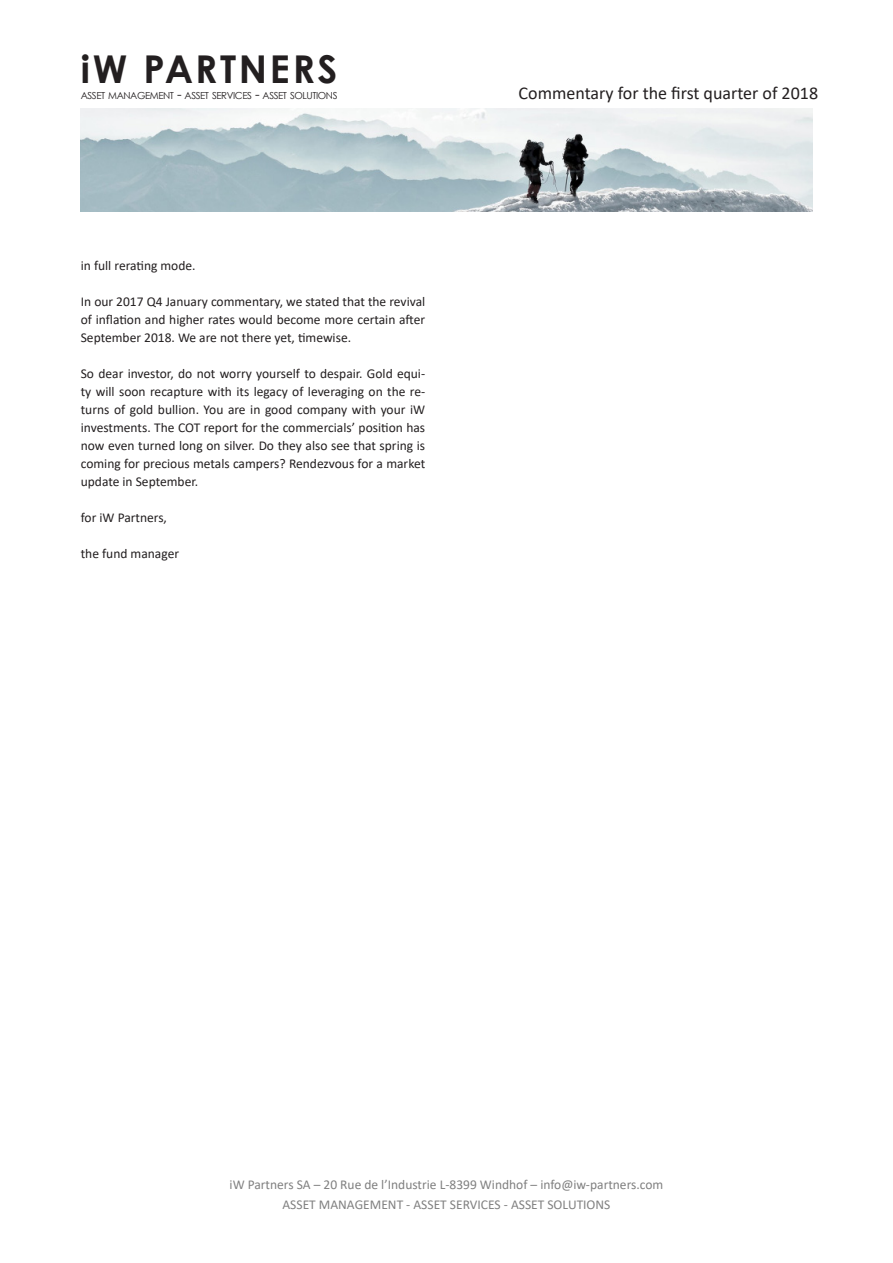
<style>
.page{position:relative;width:893px;height:1263px;background:#fff}
.page>*{position:absolute;margin:0;border:0;box-sizing:border-box;transform-origin:0 0}
.t1{font:700 38.4px "Century Gothic";letter-spacing:.065em;color:#231f20}
.t2{font:18px "Calibri";color:#231f20}
.t3{font:13.5px/18px "Calibri";color:#231f20;text-align:justify}
.t4{font:13.5px/20.4px "Calibri";color:#808080;text-align:center}
.t5{font:9.75px "Century Gothic";letter-spacing:-.045em;color:#231f20}
.s1{font-style:inherit}
.s2{font-size:13.8px}
</style>
<div class="page">
<img style="left:81px;top:108px;width:731px;height:103px">
<h1 class="t1" style="left:81px;top:40px;width:258px"><span class="s1">i</span>W PARTNERS</h1>
<p class="t5" style="left:81px;top:88px;width:258px">ASSET MANAGEMENT <span class="s2">-</span> ASSET SERVICES <span class="s2">-</span> ASSET SOLUTIONS</p>
<h2 class="t2" style="left:519px;top:80px;width:301px">Commentary for the first quarter of 2018</h2>
<p class="t3" style="left:81px;top:256px;width:116px">in full rerating mode.</p>
<p class="t3" style="left:81px;top:292px;width:346px">In our 2017 Q4 January commentary, we stated that the revival of inflation and higher rates would become more certain after September 2018. We are not there yet, timewise.</p>
<p class="t3" style="left:81px;top:364px;width:346px">So dear investor, do not worry yourself to despair. Gold equi&shy;ty will soon recapture with its legacy of leveraging on the re&shy;turns of gold bullion. You are in good company with your iW investments. The COT report for the commercials’ position has now even turned long on silver. Do they also see that spring is coming for precious metals campers? Rendezvous for a market update in September.</p>
<p class="t3" style="left:81px;top:508px;width:88px">for iW Partners,</p>
<p class="t3" style="left:81px;top:544px;width:100px">the fund manager</p>
<p class="t4" style="left:230px;top:1173px;width:435px">iW Partners SA – 20 Rue de l’Industrie L-8399 Windhof – info@iw-partners.com<br>ASSET MANAGEMENT - ASSET SERVICES - ASSET SOLUTIONS</p>
</div>
